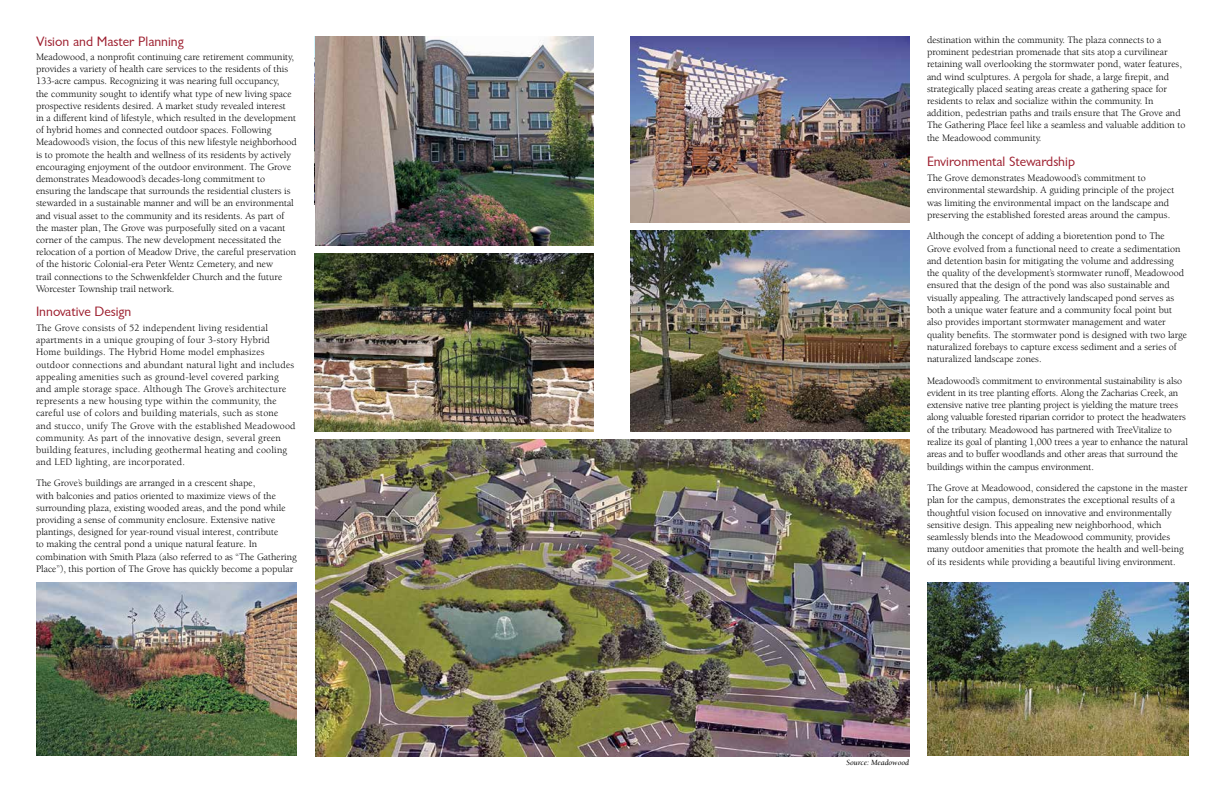
<style>
.page{position:relative;width:1224px;height:792px;background:#fff}
.page>*{position:absolute;margin:0;border:0;box-sizing:border-box;transform-origin:0 0}
.t1{font:14px "Garrison Sans";color:#9c1c2c}
.t2{font:10px/12.2px "Berkeley LT";color:#000}
.t3{font:10px/12.2px "Berkeley LT";letter-spacing:.02em;color:#000}
.t4{font:italic 8px "Berkeley LT";color:#000}
</style>
<div class="page">
<img style="left:315px;top:36px;width:279px;height:209px">
<img style="left:630px;top:36px;width:279px;height:186px">
<img style="left:630px;top:230px;width:279px;height:202px">
<img style="left:315px;top:253px;width:279px;height:179px">
<img style="left:316px;top:440px;width:593px;height:316px">
<img style="left:927px;top:583px;width:261px;height:173px">
<img style="left:36px;top:583px;width:261px;height:173px">
<h1 class="t1" style="left:36px;top:33px;width:149px">Vision and Master Planning</h1>
<p class="t2" style="left:36px;top:51px;width:262px">Meadowood, a nonprofit continuing care retirement community, provides a variety of health care services to the residents of this 133-acre campus. Recognizing it was nearing full occupancy,<br>the community sought to identify what type of new living space prospective residents desired. A market study revealed interest<br>in a different kind of lifestyle, which resulted in the development of hybrid homes and connected outdoor spaces. Following Meadowood’s vision, the focus of this new lifestyle neighborhood is to promote the health and wellness of its residents by actively encouraging enjoyment of the outdoor environment. The Grove demonstrates Meadowood’s decades-long commitment to ensuring the landscape that surrounds the residential clusters is stewarded in a sustainable manner and will be an environmental and visual asset to the community and its residents. As part of the master plan, The Grove was purposefully sited on a vacant corner of the campus. The new development necessitated the relocation of a portion of Meadow Drive, the careful preservation of the historic Colonial-era Peter Wentz Cemetery, and new<br>trail connections to the Schwenkfelder Church and the future Worcester Township trail network.</p>
<h1 class="t1" style="left:36px;top:304px;width:97px">Innovative Design</h1>
<p class="t3" style="left:36px;top:322px;width:261px">The Grove consists of 52 independent living residential apartments in a unique grouping of four 3-story Hybrid Home buildings. The Hybrid Home model emphasizes outdoor connections and abundant natural light and includes appealing amenities such as ground-level covered parking and ample storage space. Although The Grove’s architecture represents a new housing type within the community, the careful use of colors and building materials, such as stone and stucco, unify The Grove with the established Meadowood community. As part of the innovative design, several green building features, including geothermal heating and cooling and LED lighting, are incorporated.</p>
<p class="t2" style="left:36px;top:477px;width:262px">The Grove’s buildings are arranged in a crescent shape,<br>with balconies and patios oriented to maximize views of the surrounding plaza, existing wooded areas, and the pond while providing a sense of community enclosure. Extensive native plantings, designed for year-round visual interest, contribute<br>to making the central pond a unique natural feature. In combination with Smith Plaza (also referred to as “The Gathering Place”), this portion of The Grove has quickly become a popular</p>
<p class="t2" style="left:927px;top:34px;width:260px">destination within the community. The plaza connects to a prominent pedestrian promenade that sits atop a curvilinear retaining wall overlooking the stormwater pond, water features, and wind sculptures. A pergola for shade, a large firepit, and strategically placed seating areas create a gathering space for residents to relax and socialize within the community. In addition, pedestrian paths and trails ensure that The Grove and The Gathering Place feel like a seamless and valuable addition to the Meadowood community.</p>
<h1 class="t1" style="left:927px;top:154px;width:150px">Environmental Stewardship</h1>
<p class="t2" style="left:927px;top:172px;width:249px">The Grove demonstrates Meadowood’s commitment to environmental stewardship. A guiding principle of the project was limiting the environmental impact on the landscape and preserving the established forested areas around the campus.</p>
<p class="t2" style="left:927px;top:230px;width:262px">Although the concept of adding a bioretention pond to The Grove evolved from a functional need to create a sedimentation and detention basin for mitigating the volume and addressing the quality of the development’s stormwater runoff, Meadowood ensured that the design of the pond was also sustainable and visually appealing. The attractively landscaped pond serves as both a unique water feature and a community focal point but also provides important stormwater management and water quality benefits. The stormwater pond is designed with two large naturalized forebays to capture excess sediment and a series of naturalized landscape zones.</p>
<p class="t2" style="left:927px;top:374px;width:263px">Meadowood’s commitment to environmental sustainability is also evident in its tree planting efforts. Along the Zacharias Creek, an extensive native tree planting project is yielding the mature trees along valuable forested riparian corridor to protect the headwaters of the tributary. Meadowood has partnered with TreeVitalize to realize its goal of planting 1,000 trees a year to enhance the natural areas and to buffer woodlands and other areas that surround the buildings within the campus environment.</p>
<p class="t2" style="left:927px;top:482px;width:262px">The Grove at Meadowood, considered the capstone in the master plan for the campus, demonstrates the exceptional results of a thoughtful vision focused on innovative and environmentally sensitive design. This appealing new neighborhood, which seamlessly blends into the Meadowood community, provides many outdoor amenities that promote the health and well-being of its residents while providing a beautiful living environment.</p>
<p class="t4" style="left:846px;top:758px;width:64px">Source: Meadowood</p>
</div>
